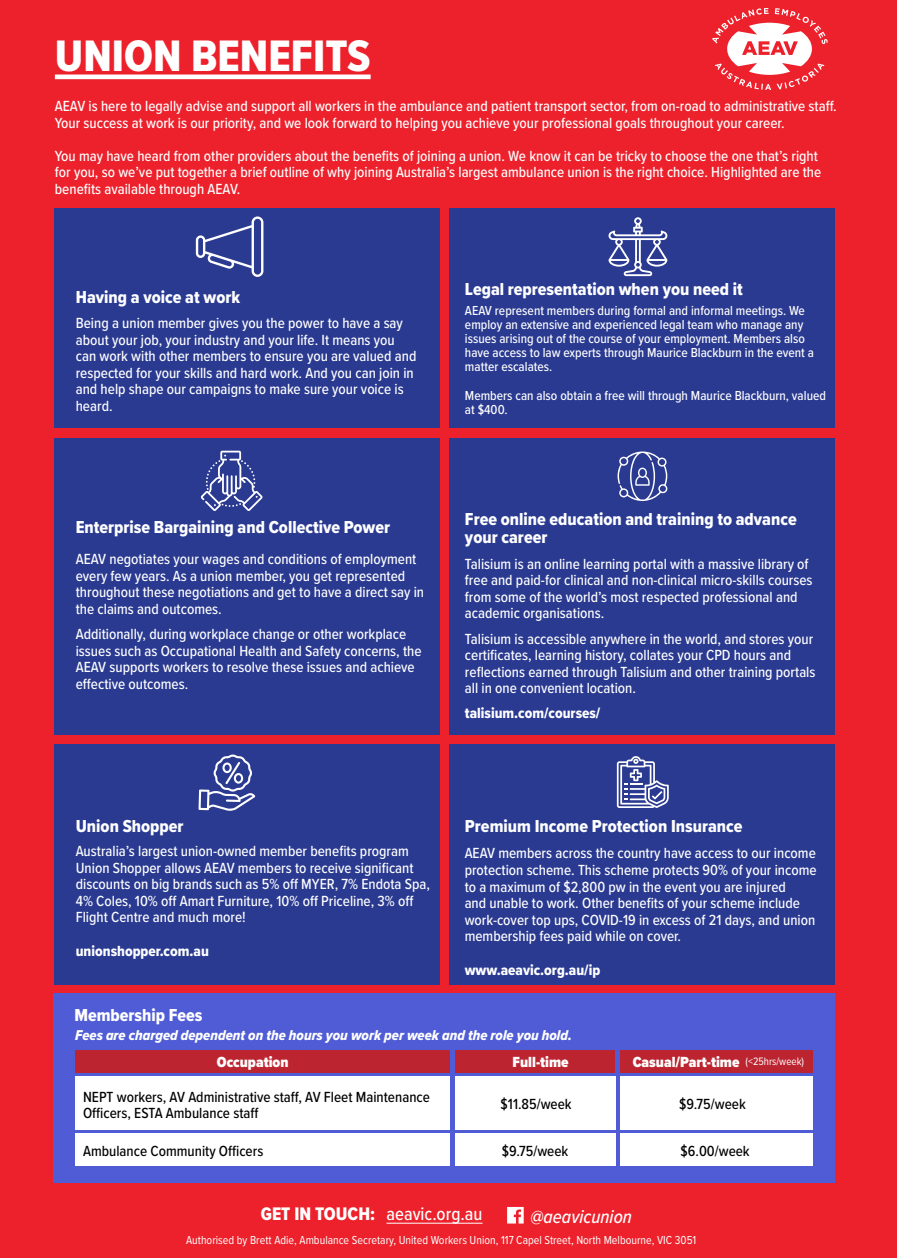
<style>
.page{position:relative;width:897px;height:1258px;background:#fff}
.page>*{position:absolute;margin:0;border:0;box-sizing:border-box;transform-origin:0 0}
.t1{font:45.75px "Proxima Nova Cond Extrabld";color:#fff}
.t2{font:italic 500 19.2px "Proxima Nova Cond";color:#fff}
.t3{font:500 18.9px "Proxima Nova Cond";color:#fff}
.t4{font:18.9px "Proxima Nova Cond Extrabld";color:#fff}
.t5{font:18px/18px "Proxima Nova Cond Extrabld";color:#fff}
.t6{font:500 15.15px/16.6px "Proxima Nova Cond";color:#fff}
.t7{font:500 15.15px/16.6px "Proxima Nova Cond";color:#000}
.t8{font:15.15px "Proxima Nova Cond Extrabld";color:#fff}
.t9{font:900 15.15px "Proxima Nova Cond";color:#fff}
.t10{font:14.7px "Proxima Nova Cond Extrabld It";color:#fff}
.t11{font:500 13.5px/14.2px "Proxima Nova Cond";color:#fff}
.t12{font:12px "Proxima Nova Cond";color:#fff}
.t13{font:11.1px "Proxima Nova Cond";color:#fff}
</style>
<div class="page">
<div style="left:0;top:0;width:896px;height:1257px;background:#ed212c"></div>
<svg style="left:507px;top:1207px;width:16px;height:16px"></svg>
<hr style="left:386px;top:1222px;width:96px;height:1px;background:#fff">
<div style="left:55px;top:437px;width:385px;height:297px;background:#2a3a91"></div>
<div style="left:450px;top:437px;width:384px;height:297px;background:#2a3a91"></div>
<div style="left:55px;top:744px;width:385px;height:240px;background:#2a3a91"></div>
<div style="left:450px;top:744px;width:384px;height:240px;background:#2a3a91"></div>
<svg style="left:617px;top:451px;width:50px;height:50px"></svg>
<svg style="left:198px;top:754px;width:57px;height:56px"></svg>
<svg style="left:616px;top:756px;width:52px;height:51px"></svg>
<div style="left:55px;top:208px;width:385px;height:220px;background:#2a3a91"></div>
<div style="left:55px;top:74px;width:315px;height:5px;background:#fff"></div>
<div style="left:450px;top:208px;width:384px;height:220px;background:#2a3a91"></div>
<svg style="left:608px;top:217px;width:59px;height:59px"></svg>
<div style="left:53px;top:992px;width:781px;height:190px;background:#4f5cd6"></div>
<div style="left:76px;top:1050px;width:374px;height:22px;background:#bc2430"></div>
<div style="left:75px;top:1076px;width:375px;height:53px;background:#fff"></div>
<svg style="left:712px;top:8px;width:115px;height:82px"></svg>
<div style="left:455px;top:1050px;width:160px;height:22px;background:#bc2430"></div>
<div style="left:620px;top:1050px;width:192px;height:22px;background:#bc2430"></div>
<div style="left:75px;top:1133px;width:375px;height:32px;background:#fff"></div>
<div style="left:455px;top:1076px;width:160px;height:53px;background:#fff"></div>
<div style="left:455px;top:1133px;width:160px;height:32px;background:#fff"></div>
<div style="left:620px;top:1076px;width:192px;height:53px;background:#fff"></div>
<div style="left:620px;top:1133px;width:192px;height:32px;background:#fff"></div>
<svg style="left:196px;top:216px;width:67px;height:61px"></svg>
<svg style="left:200px;top:450px;width:63px;height:61px"></svg>
<p class="t1" style="left:55px;top:22px;width:317px">UNION BENEFITS</p>
<p class="t6" style="left:55px;top:97px;width:783px">AEAV is here to legally advise and support all workers in the ambulance and patient transport sector, from on-road to administrative staff.<br>Your success at work is our priority, and we look forward to helping you achieve your professional goals throughout your career.</p>
<p class="t6" style="left:55px;top:147px;width:767px">You may have heard from other providers about the benefits of joining a union. We know it can be tricky to choose the one that’s right for you, so we’ve put together a brief outline of why joining Australia’s largest ambulance union is the right choice. Highlighted are the benefits available through AEAV.</p>
<p class="t5" style="left:76px;top:287px;width:166px">Having a voice at work</p>
<p class="t6" style="left:76px;top:314px;width:342px">Being a union member gives you the power to have a say about your job, your industry and your life. It means you can work with other members to ensure you are valued and respected for your skills and hard work. And you can join in and help shape our campaigns to make sure your voice is heard.</p>
<p class="t5" style="left:76px;top:517px;width:316px">Enterprise Bargaining and Collective Power</p>
<p class="t6" style="left:76px;top:550px;width:350px">AEAV negotiates your wages and conditions of employment every few years. As a union member, you get represented throughout these negotiations and get to have a direct say in the claims and outcomes.</p>
<p class="t6" style="left:76px;top:625px;width:347px">Additionally, during workplace change or other workplace issues such as Occupational Health and Safety concerns, the AEAV supports workers to resolve these issues and achieve effective outcomes.</p>
<p class="t5" style="left:465px;top:280px;width:279px">Legal representation when you need it</p>
<p class="t11" style="left:465px;top:302px;width:350px">AEAV represent members during formal and informal meetings. We employ an extensive and experienced legal team who manage any issues arising out of the course of your employment. Members also have access to law experts through Maurice Blackburn in the event a matter escalates.</p>
<p class="t11" style="left:465px;top:388px;width:362px">Members can also obtain a free will through Maurice Blackburn, valued at $400.</p>
<p class="t5" style="left:465px;top:510px;width:333px">Free online education and training to advance your career</p>
<p class="t6" style="left:465px;top:554px;width:349px">Talisium is an online learning portal with a massive library of free and paid-for clinical and non-clinical micro-skills courses from some of the world’s most respected professional and academic organisations.</p>
<p class="t6" style="left:465px;top:629px;width:352px">Talisium is accessible anywhere in the world, and stores your certificates, learning history, collates your CPD hours and reflections earned through Talisium and other training portals all in one convenient location.</p>
<p class="t8" style="left:465px;top:702px;width:137px">talisium.com/courses/</p>
<p class="t5" style="left:76px;top:816px;width:109px">Union Shopper</p>
<p class="t6" style="left:76px;top:842px;width:355px">Australia’s largest union-owned member benefits program Union Shopper allows AEAV members to receive significant discounts on big brands such as 5% off MYER, 7% Endota Spa, 4% Coles, 10% off Amart Furniture, 10% off Priceline, 3% off Flight Centre and much more!</p>
<p class="t8" style="left:76px;top:939px;width:135px">unionshopper.com.au</p>
<p class="t5" style="left:74px;top:1005px;width:130px">Membership Fees</p>
<p class="t5" style="left:465px;top:816px;width:279px">Premium Income Protection Insurance</p>
<p class="t6" style="left:464px;top:844px;width:353px">AEAV members across the country have access to our income protection scheme. This scheme protects 90% of your income to a maximum of $2,800 pw in the event you are injured<br>and unable to work. Other benefits of your scheme include work-cover top ups, COVID-19 in excess of 21 days, and union membership fees paid while on cover.</p>
<p class="t8" style="left:464px;top:958px;width:137px">www.aeavic.org.au/ip</p>
<p class="t10" style="left:75px;top:1023px;width:498px">Fees are charged dependent on the hours you work per week and the role you hold.</p>
<p class="t9" style="left:512px;top:1050px;width:57px">Full-time</p>
<p class="t9" style="left:632px;top:1050px;width:108px">Casual/Part-time</p>
<p class="t13" style="left:745px;top:1053px;width:60px">(&lt;25hrs/week)</p>
<p class="t9" style="left:217px;top:1050px;width:73px">Occupation</p>
<p class="t7" style="left:83px;top:1087px;width:348px">NEPT workers, AV Administrative staff, AV Fleet Maintenance<br>Officers, ESTA Ambulance staff</p>
<p class="t7" style="left:500px;top:1094px;width:73px">$11.85/week</p>
<p class="t7" style="left:502px;top:1141px;width:68px">$9.75/week</p>
<p class="t7" style="left:679px;top:1094px;width:68px">$9.75/week</p>
<p class="t7" style="left:680px;top:1141px;width:71px">$6.00/week</p>
<p class="t7" style="left:83px;top:1141px;width:182px">Ambulance Community Officers</p>
<p class="t4" style="left:261px;top:1199px;width:116px">GET IN TOUCH:</p>
<p class="t3" style="left:386px;top:1199px;width:97px">aeavic.org.au</p>
<p class="t2" style="left:530px;top:1201px;width:103px">@aeavicunion</p>
<p class="t12" style="left:186px;top:1230px;width:511px">Authorised by Brett Adie, Ambulance Secretary, United Workers Union, 117 Capel Street, North Melbourne, VIC 3051</p>
</div>
